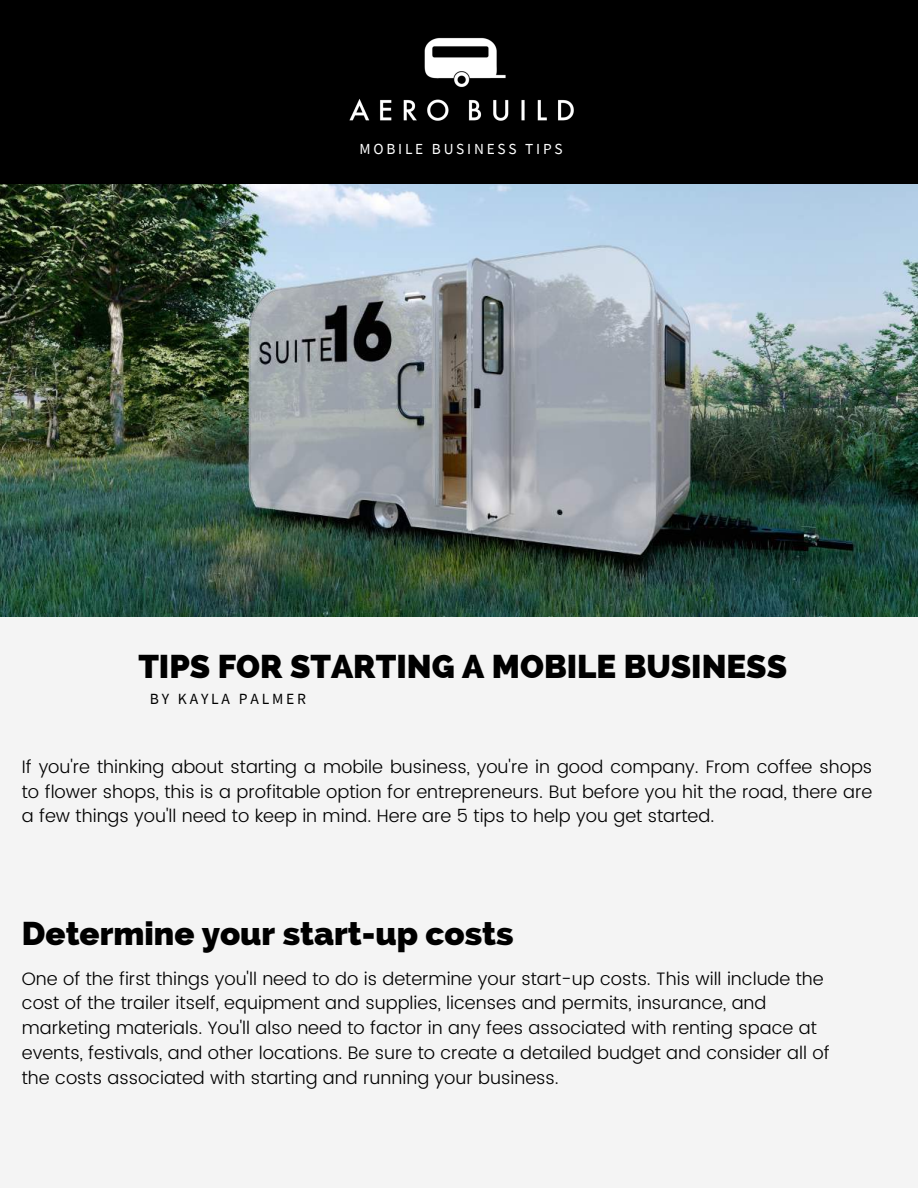
<style>
.page{position:relative;width:918px;height:1188px;background:#f4f4f4}
.page>*{position:absolute;margin:0;border:0;box-sizing:border-box;transform-origin:0 0}
.t1{font:800 33px "Raleway";color:#000}
.t2{font:300 18px/24.8px "Poppins";color:#000;text-align:justify}
.t3{font:15.6px "Source Sans Pro";letter-spacing:.18em;color:#000}
.t4{font:15.3px "Source Sans Pro";letter-spacing:.18em;color:#fff}
</style>
<div class="page">
<img style="left:0;top:184px;width:918px;height:433px">
<div style="left:0;top:0;width:918px;height:184px;background:#000"></div>
<img style="left:349px;top:37px;width:225px;height:84px">
<p class="t4" style="left:360px;top:139px;width:205px">MOBILE BUSINESS TIPS</p>
<h1 class="t1" style="left:138px;top:647px;width:650px">TIPS FOR STARTING A MOBILE BUSINESS</h1>
<p class="t3" style="left:150px;top:689px;width:158px">BY KAYLA PALMER</p>
<p class="t2" style="left:22px;top:754px;width:852px">If you're thinking about starting a mobile business, you're in good company. From coffee shops to flower shops, this is a profitable option for entrepreneurs. But before you hit the road, there are a few things you'll need to keep in mind. Here are 5 tips to help you get started.</p>
<h1 class="t1" style="left:22px;top:914px;width:493px">Determine your start-up costs</h1>
<p class="t2" style="left:22px;top:966px;width:809px;text-align:left">One of the first things you'll need to do is determine your start-up costs. This will include the cost of the trailer itself, equipment and supplies, licenses and permits, insurance, and marketing materials. You'll also need to factor in any fees associated with renting space at events, festivals, and other locations. Be sure to create a detailed budget and consider all of the costs associated with starting and running your business.</p>
</div>
